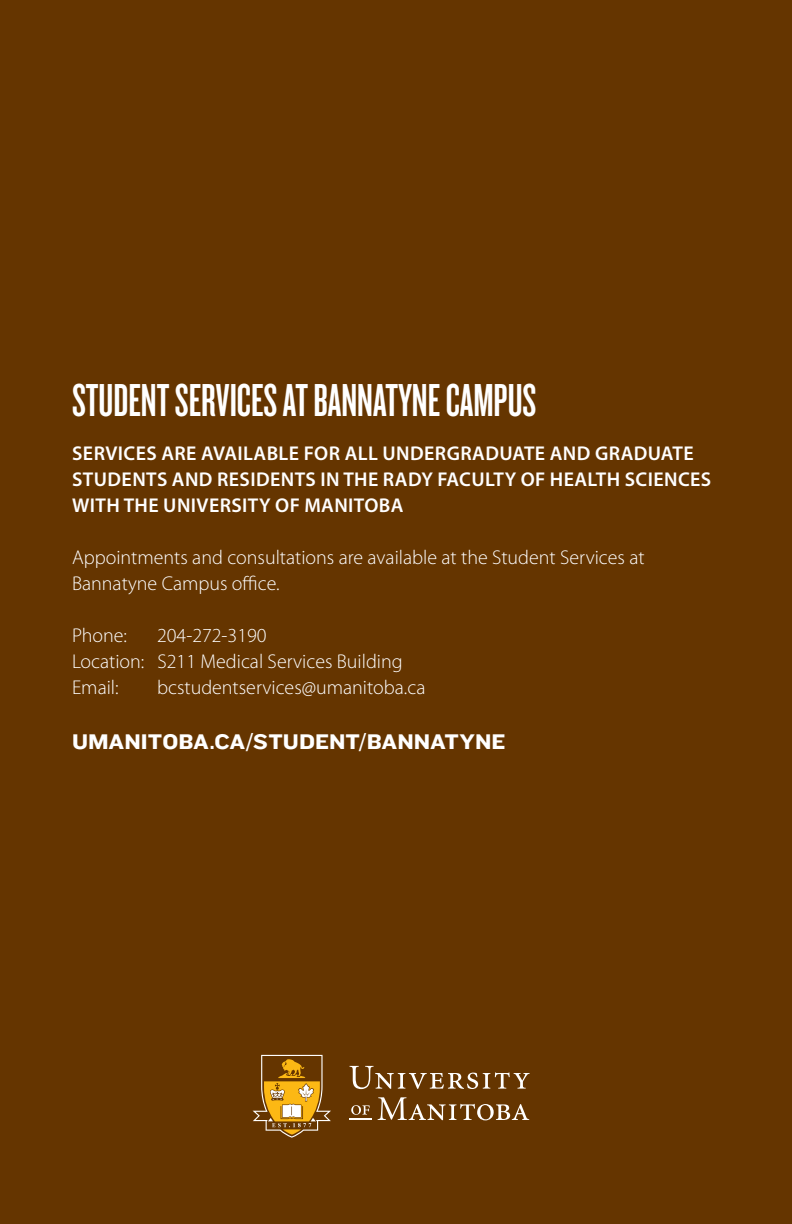
<style>
.page{position:relative;width:792px;height:1224px;background:#653500}
.page>*{position:absolute;margin:0;border:0;box-sizing:border-box;transform-origin:0 0}
.t1{font:48px "Knockout 47 Bantamweight";color:#fff}
.t2{font:22px "Knockout 52 Cruiserweight";color:#fff}
.t3{font:300 20px/26px "Myriad Pro";color:#fff}
.t4{font:600 20px/26px "Myriad Pro";letter-spacing:.02em;color:#fff}
</style>
<div class="page">
<svg style="left:350px;top:1066px;width:180px;height:23px"></svg>
<svg style="left:378px;top:1097px;width:151px;height:23px"></svg>
<svg style="left:350px;top:1105px;width:22px;height:15px"></svg>
<svg style="left:253px;top:1055px;width:78px;height:83px"></svg>
<p class="t1" style="left:72px;top:370px;width:466px">STUDENT SERVICES AT BANNATYNE CAMPUS</p>
<p class="t4" style="left:72px;top:440px;width:641px">SERVICES ARE AVAILABLE FOR ALL UNDERGRADUATE AND GRADUATE<br>STUDENTS AND RESIDENTS IN THE RADY FACULTY OF HEALTH SCIENCES<br>WITH THE UNIVERSITY OF MANITOBA</p>
<p class="t3" style="left:72px;top:545px;width:574px">Appointments and consultations are available at the Student Services at<br>Bannatyne Campus office.</p>
<p class="t3" style="left:72px;top:623px;width:57px">Phone:</p>
<p class="t3" style="left:72px;top:623px;width:332px;text-indent:85px">204-272-3190<br>Location: S211 Medical Services Building</p>
<p class="t3" style="left:72px;top:675px;width:48px">Email:</p>
<p class="t3" style="left:157px;top:675px;width:270px">bcstudentservices@umanitoba.ca</p>
<p class="t2" style="left:72px;top:728px;width:435px">UMANITOBA.CA/STUDENT/BANNATYNE</p>
</div>
